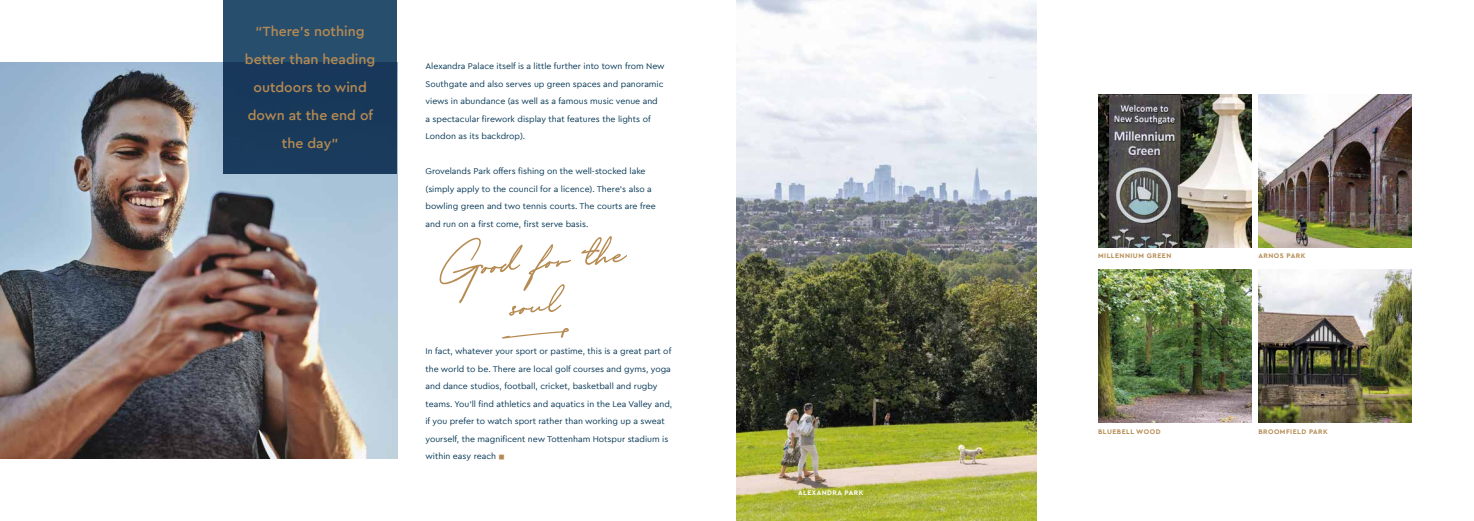
<style>
.page{position:relative;width:1474px;height:521px;background:#fff}
.page>*{position:absolute;margin:0;border:0;box-sizing:border-box;transform-origin:0 0}
.t1{font:68.25px "Holimount";color:#b68b52}
.t2{font:500 14px/28px "Cera PRO";color:#b68b52;text-align:center}
.t3{font:8.75px/17.5px "Cera PRO";color:#003453}
.t4{font:700 7px "Cera PRO";letter-spacing:.07em;color:#b68b52}
.t5{font:700 7px "Cera PRO";letter-spacing:.07em;color:#fff}
.s1{font-weight:500;color:#b68b52}
</style>
<div class="page">
<img style="left:736px;top:0;width:300px;height:521px">
<img style="left:0;top:62px;width:397px;height:397px">
<img style="left:1098px;top:94px;width:153px;height:154px">
<img style="left:1098px;top:269px;width:153px;height:154px">
<img style="left:1258px;top:269px;width:153px;height:154px">
<img style="left:1258px;top:94px;width:153px;height:154px">
<div style="left:223px;top:0;width:174px;height:174px;background:linear-gradient(to right,#1e4162,#1e4061)"></div>
<h2 class="t2" style="left:245px;top:17px;width:132px">“There’s nothing better than heading outdoors to wind down at the end of the day”</h2>
<p class="t3" style="left:425px;top:57px;width:241px">Alexandra Palace itself is a little further into town from New Southgate and also serves up green spaces and panoramic views in abundance (as well as a famous music venue and a spectacular firework display that features the lights of London as its backdrop).</p>
<p class="t3" style="left:425px;top:162px;width:232px">Grovelands Park offers fishing on the well-stocked lake (simply apply to the council for a licence). There’s also a bowling green and two tennis courts. The courts are free and run on a first come, first serve basis.</p>
<h1 class="t1" style="left:435px;top:225px;width:190px;rotate:-5deg">Good for the</h1>
<h1 class="t1" style="left:493px;top:264px;width:72px;rotate:-5deg"><sub>x</sub>soul</h1>
<p class="t3" style="left:425px;top:342px;width:248px">In fact, whatever your sport or pastime, this is a great part of the world to be. There are local golf courses and gyms, yoga and dance studios, football, cricket, basketball and rugby teams. You’ll find athletics and aquatics in the Lea Valley and, if you prefer to watch sport rather than working up a sweat yourself, the magnificent new Tottenham Hotspur stadium is within easy reach <span class="s1">■</span></p>
<p class="t5" style="left:798px;top:488px;width:67px">ALEXANDRA PARK</p>
<p class="t4" style="left:1098px;top:251px;width:75px">MILLENNIUM GREEN</p>
<p class="t4" style="left:1258px;top:251px;width:49px">ARNOS PARK</p>
<p class="t4" style="left:1098px;top:427px;width:64px">BLUEBELL WOOD</p>
<p class="t4" style="left:1258px;top:427px;width:71px">BROOMFIELD PARK</p>
</div>
